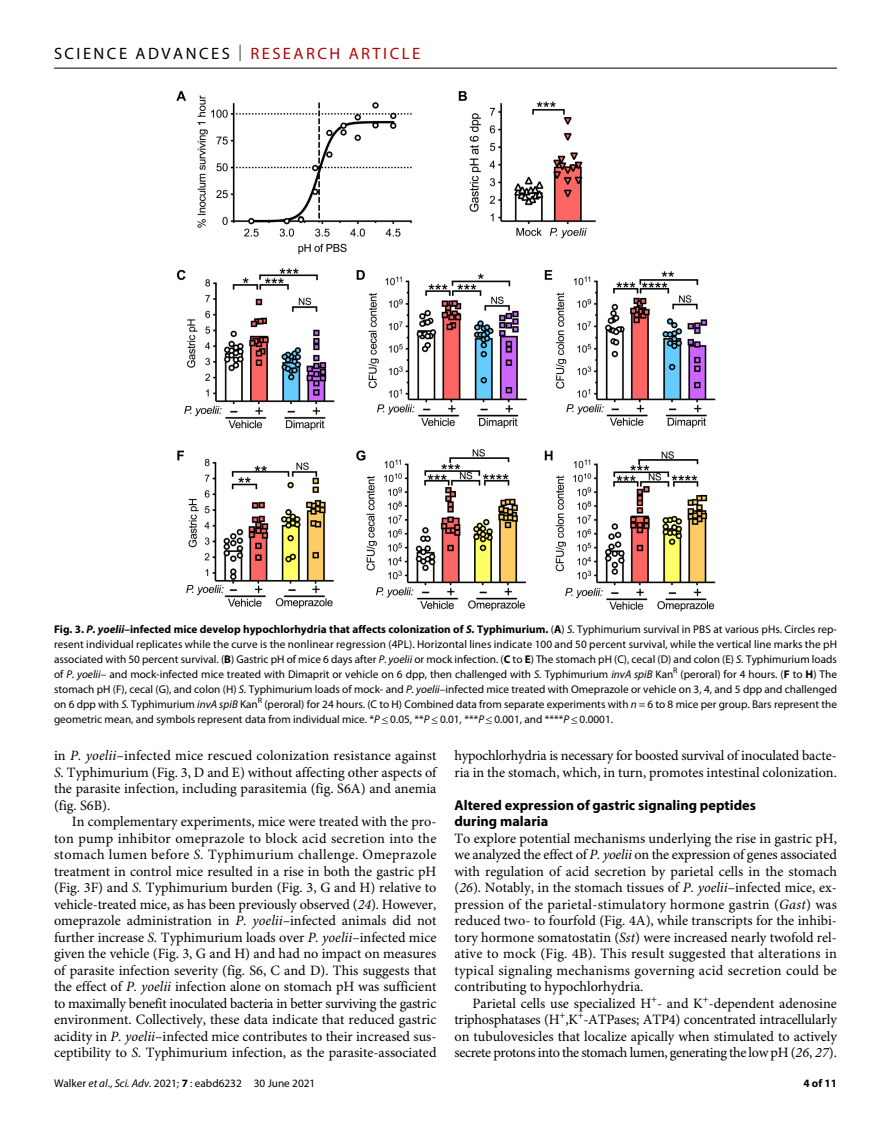
<style>
.page{position:relative;width:891px;height:1134px;background:#fff}
.page>*{position:absolute;margin:0;border:0;box-sizing:border-box;transform-origin:0 0}
.t1{font:16.5px "Myriad Pro";letter-spacing:.15em;color:#000}
.t2{font:14.25px/16.5px "Minion Pro";color:#000;text-align:justify}
.t3{font:700 14.25px/16.5px "Myriad Pro";color:#000}
.t4{font:11.25px/15px "Myriad Pro";color:#000;text-align:justify}
.t5{font:700 11.25px "Myriad Pro";color:#000}
.s1{font-weight:300}
.s2{color:#b10508}
.s3{font-weight:700}
.s4{font-weight:700;font-style:italic}
.s5{font-style:italic}
</style>
<div class="page">
<hr style="left:54px;top:68px;width:783px;height:1px;background:#000">
<img style="left:176px;top:91px;width:540px;height:521px">
<p class="t1" style="left:54px;top:40px;width:368px">SCIENCE ADVANCES <span class="s1">|</span> <span class="s2">RESEARCH ARTICLE</span></p>
<p class="t4" style="left:54px;top:622px;width:785px"><span class="s3">Fig. 3.</span> <span class="s4">P. yoelii</span><span class="s3">–infected mice develop hypochlorhydria that affects colonization of</span> <span class="s4">S.</span> <span class="s3">Typhimurium.</span> (<span class="s3">A</span>) <span class="s5">S.</span> Typhimurium survival in PBS at various pHs. Circles rep&shy;resent individual replicates while the curve is the nonlinear regression (4PL). Horizontal lines indicate 100 and 50 percent survival, while the vertical line marks the pH associated with 50 percent survival. (<span class="s3">B</span>) Gastric pH of mice 6 days after <span class="s5">P. yoelii</span> or mock infection. (<span class="s3">C</span> to <span class="s3">E</span>) The stomach pH (C), cecal (D) and colon (E) <span class="s5">S.</span> Typhimurium loads of <span class="s5">P. yoelii–</span> and mock-infected mice treated with Dimaprit or vehicle on 6 dpp, then challenged with <span class="s5">S.</span> Typhimurium <span class="s5">invA spiB</span> Kan<sup>R</sup> (peroral) for 4 hours. (<span class="s3">F</span> to <span class="s3">H</span>) The stomach pH (F), cecal (G), and colon (H) <span class="s5">S.</span> Typhimurium loads of mock- and <span class="s5">P. yoelii–</span>infected mice treated with Omeprazole or vehicle on 3, 4, and 5 dpp and challenged on 6 dpp with <span class="s5">S.</span> Typhimurium <span class="s5">invA spiB</span> Kan<sup>R</sup> (peroral) for 24 hours. (C to H) Combined data from separate experiments with <span class="s5">n</span> = 6 to 8 mice per group. Bars represent the geometric mean, and symbols represent data from individual mice. *<span class="s5">P</span> ≤ 0.05, **<span class="s5">P</span> ≤ 0.01, ***<span class="s5">P</span> ≤ 0.001, and ****<span class="s5">P</span> ≤ 0.0001.</p>
<p class="t2" style="left:54px;top:749px;width:384px">in <span class="s5">P. yoelii</span>–infected mice rescued colonization resistance against <span class="s5">S.</span> Typhimurium (Fig. 3, D and E) without affecting other aspects of the parasite infection, including parasitemia (fig. S6A) and anemia (fig. S6B).</p>
<p class="t2" style="left:54px;top:815px;width:384px;text-indent:18px">In complementary experiments, mice were treated with the pro&shy;ton pump inhibitor omeprazole to block acid secretion into the stomach lumen before <span class="s5">S.</span> Typhimurium challenge. Omeprazole treatment in control mice resulted in a rise in both the gastric pH (Fig. 3F) and <span class="s5">S.</span> Typhimurium burden (Fig. 3, G and H) relative to vehicle-treated mice, as has been previously observed (<span class="s5">24</span>). However, omeprazole administration in <span class="s5">P. yoelii</span>–infected animals did not further increase <span class="s5">S.</span> Typhimurium loads over <span class="s5">P. yoelii</span>–infected mice given the vehicle (Fig. 3, G and H) and had no impact on measures of parasite infection severity (fig. S6, C and D). This suggests that the effect of <span class="s5">P. yoelii</span> infection alone on stomach pH was sufficient to maximally benefit inoculated bacteria in better surviving the gastric environment. Collectively, these data indicate that reduced gastric acidity in <span class="s5">P. yoelii</span>–infected mice contributes to their increased sus&shy;ceptibility to <span class="s5">S.</span> Typhimurium infection, as the parasite-associated</p>
<p class="t4" style="left:54px;top:1076px;width:263px">Walker <span class="s5">et al</span>., <span class="s5">Sci. Adv.</span> 2021; <span class="s3">7</span> : eabd6232 30 June 2021</p>
<p class="t2" style="left:454px;top:749px;width:384px">hypochlorhydria is necessary for boosted survival of inoculated bacte&shy;ria in the stomach, which, in turn, promotes intestinal colonization.</p>
<p class="t3" style="left:454px;top:796px;width:303px">Altered expression of gastric signaling peptides during malaria</p>
<p class="t2" style="left:454px;top:831px;width:384px">To explore potential mechanisms underlying the rise in gastric pH, we analyzed the effect of <span class="s5">P. yoelii</span> on the expression of genes associated with regulation of acid secretion by parietal cells in the stomach (<span class="s5">26</span>). Notably, in the stomach tissues of <span class="s5">P. yoelii</span>–infected mice, ex&shy;pression of the parietal-stimulatory hormone gastrin (<span class="s5">Gast</span>) was reduced two- to fourfold (Fig. 4A), while transcripts for the inhibi&shy;tory hormone somatostatin (<span class="s5">Sst</span>) were increased nearly twofold rel&shy;ative to mock (Fig. 4B). This result suggested that alterations in typical signaling mechanisms governing acid secretion could be contributing to hypochlorhydria.</p>
<p class="t2" style="left:454px;top:996px;width:384px;text-indent:18px">Parietal cells use specialized H<sup>+</sup>- and K<sup>+</sup>-dependent adenosine triphosphatases (H<sup>+</sup>,K<sup>+</sup>-ATPases; ATP4) concentrated intracellularly on tubulovesicles that localize apically when stimulated to actively secrete protons into the stomach lumen, generating the low pH (<span class="s5">26</span>, <span class="s5">27</span>).</p>
<p class="t5" style="left:803px;top:1074px;width:35px">4 of 11</p>
</div>
